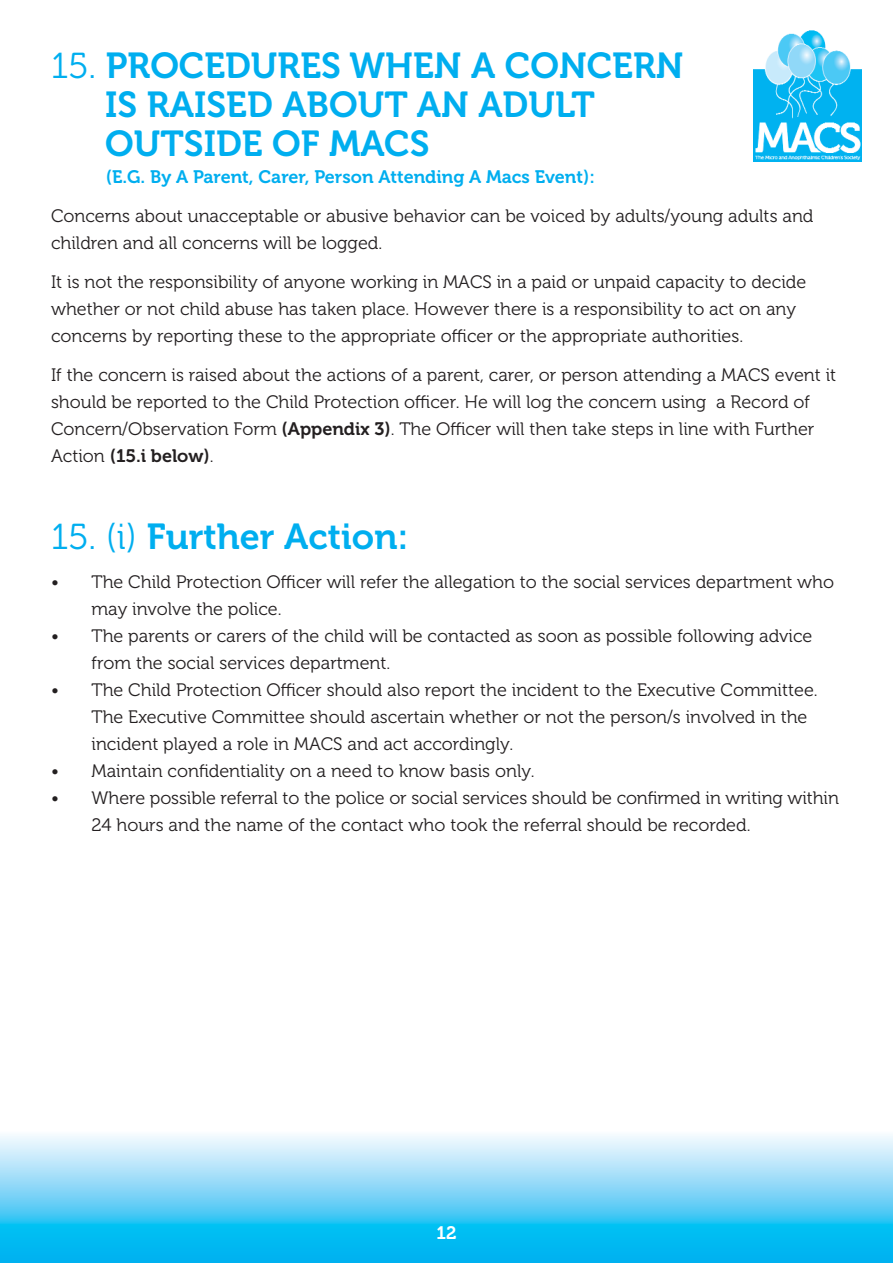
<style>
.page{position:relative;width:893px;height:1263px;background:#fff}
.page>*{position:absolute;margin:0;border:0;box-sizing:border-box;transform-origin:0 0}
.t1{font:36px/39px "Museo 700";color:#00aeef}
.t2{font:18px/27px "Museo 300";color:#231f20}
.t3{font:18px "Museo 700";color:#00aeef}
.t4{font:18px "Museo 700";color:#231f20}
.t5{font:18px "Museo 700";color:#fff}
.s1{font-family:"Museo 300"}
.s2{font-family:"Museo 700"}
</style>
<div class="page">
<img style="left:0;top:1135px;width:893px;height:128px">
<img style="left:754px;top:30px;width:107px;height:132px">
<h1 class="t1" style="left:105px;top:50px;width:580px;text-indent:-54px"><span class="s1">15.</span> PROCEDURES WHEN A CONCERN<br>IS RAISED ABOUT AN ADULT<br>OUTSIDE OF MACS</h1>
<p class="t3" style="left:106px;top:170px;width:490px">(E.G. By A Parent, Carer, Person Attending A Macs Event):</p>
<p class="t2" style="left:51px;top:204px;width:764px">Concerns about unacceptable or abusive behavior can be voiced by adults/young adults and children and all concerns will be logged.</p>
<p class="t2" style="left:51px;top:270px;width:757px">It is not the responsibility of anyone working in MACS in a paid or unpaid capacity to decide whether or not child abuse has taken place. However there is a responsibility to act on any concerns by reporting these to the appropriate officer or the appropriate authorities.</p>
<p class="t2" style="left:51px;top:363px;width:787px">If the concern is raised about the actions of a parent, carer, or person attending a MACS event it should be reported to the Child Protection officer. He will log the concern using a Record of<br>Concern/Observation Form <span class="s2">(Appendix 3)</span>. The Officer will then take steps in line with Further</p>
<p class="t4" style="left:51px;top:449px;width:164px"><span class="s1">Action</span> (15.i below)<span class="s1">.</span></p>
<h1 class="t1" style="left:51px;top:521px;width:359px"><span class="s1">15. (i)</span> Further Action:</h1>
<p class="t2" style="left:92px;top:570px;width:744px;text-indent:-40px">• The Child Protection Officer will refer the allegation to the social services department who may involve the police.</p>
<p class="t2" style="left:92px;top:624px;width:722px;text-indent:-40px">• The parents or carers of the child will be contacted as soon as possible following advice from the social services department.</p>
<p class="t2" style="left:92px;top:678px;width:728px;text-indent:-40px">• The Child Protection Officer should also report the incident to the Executive Committee.<br>The Executive Committee should ascertain whether or not the person/s involved in the incident played a role in MACS and act accordingly.</p>
<p class="t2" style="left:51px;top:759px;width:485px">• Maintain confidentiality on a need to know basis only.</p>
<p class="t2" style="left:92px;top:786px;width:749px;text-indent:-40px">• Where possible referral to the police or social services should be confirmed in writing within<br>24 hours and the name of the contact who took the referral should be recorded.</p>
<p class="t5" style="left:436px;top:1226px;width:22px">12</p>
</div>
